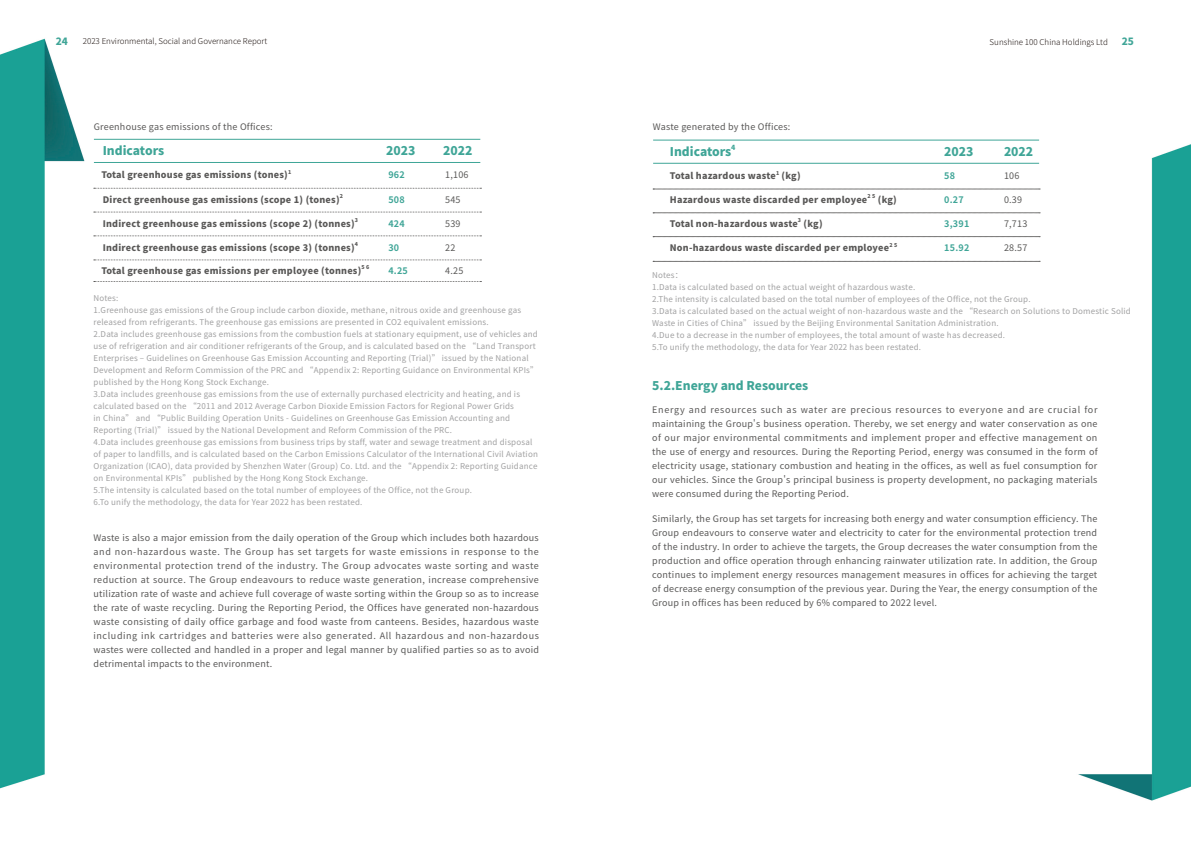
<style>
.page{position:relative;width:1191px;height:842px;background:#fff}
.page>*{position:absolute;margin:0;border:0;box-sizing:border-box;transform-origin:0 0}
.小标题{font:800 12px "Source Han Sans CN";color:#3fa597}
.t1{font:800 10px "Source Han Sans CN";color:#3fa597}
.内文{font:9px/14px "Source Han Sans CN";letter-spacing:.025em;color:#595857;text-align:justify}
.内文-2{font:800 9px "Source Han Sans CN";letter-spacing:.025em;color:#595857}
.内文-3{font:700 9px "Source Han Sans CN";letter-spacing:.025em;color:#3fa597}
.表格注释{font:8px/12px "Source Han Sans CN";letter-spacing:.025em;color:#a0a0a1}
.t2{font:300 8px "Source Han Sans CN";color:#231916}
.小标题-2{font:800 7px "Source Han Sans CN";color:#3fa597}
.内文-4{font:800 5.2px "Source Han Sans CN";color:#595857}
</style>
<div class="page">
<img style="left:0;top:38px;width:1191px;height:763px">
<hr style="left:94px;top:162px;width:386px;height:1px;background:#3fa597">
<hr style="left:94px;top:139px;width:386px;height:1px;background:#3fa597">
<svg style="left:94px;top:188px;width:387px;height:1px"></svg>
<svg style="left:94px;top:236px;width:387px;height:1px"></svg>
<svg style="left:94px;top:260px;width:387px;height:1px"></svg>
<svg style="left:94px;top:281px;width:387px;height:1px"></svg>
<svg style="left:94px;top:212px;width:387px;height:1px"></svg>
<hr style="left:653px;top:163px;width:386px;height:1px;background:#3fa597">
<hr style="left:653px;top:140px;width:386px;height:1px;background:#3fa597">
<svg style="left:653px;top:189px;width:387px;height:1px"></svg>
<svg style="left:653px;top:236px;width:387px;height:1px"></svg>
<svg style="left:653px;top:261px;width:387px;height:1px"></svg>
<svg style="left:653px;top:213px;width:387px;height:1px"></svg>
<p class="t1" style="left:56px;top:36px;width:14px">24</p>
<p class="t2" style="left:83px;top:36px;width:186px">2023 Environmental, Social and Governance Report</p>
<p class="t2" style="left:989px;top:37px;width:120px">Sunshine 100 China Holdings Ltd</p>
<p class="t1" style="left:1121px;top:36px;width:14px">25</p>
<p class="内文" style="left:94px;top:120px;width:180px">Greenhouse gas emissions of the Offices:</p>
<p class="内文-2" style="left:101px;top:170px;width:188px">Total greenhouse gas emissions (tones)</p>
<p class="内文-4" style="left:288px;top:169px;width:5px">1</p>
<p class="小标题" style="left:103px;top:144px;width:63px">Indicators</p>
<p class="内文-2" style="left:103px;top:194px;width:238px">Direct greenhouse gas emissions (scope 1) (tones)</p>
<p class="内文-4" style="left:340px;top:193px;width:5px">2</p>
<p class="内文-2" style="left:103px;top:218px;width:253px">Indirect greenhouse gas emissions (scope 2) (tonnes)</p>
<p class="内文-4" style="left:355px;top:217px;width:5px">3</p>
<p class="内文-2" style="left:103px;top:242px;width:253px">Indirect greenhouse gas emissions (scope 3) (tonnes)</p>
<p class="内文-4" style="left:355px;top:241px;width:5px">4</p>
<p class="内文-2" style="left:101px;top:265px;width:261px">Total greenhouse gas emissions per employee (tonnes)</p>
<p class="内文-4" style="left:361px;top:264px;width:9px">5 6</p>
<p class="小标题" style="left:386px;top:144px;width:31px">2023</p>
<p class="小标题" style="left:443px;top:144px;width:31px">2022</p>
<p class="内文-3" style="left:388px;top:170px;width:18px">962</p>
<p class="内文" style="left:445px;top:168px;width:25px">1,106</p>
<p class="内文-3" style="left:388px;top:218px;width:18px">424</p>
<p class="内文-3" style="left:388px;top:242px;width:12px">30</p>
<p class="内文-3" style="left:388px;top:194px;width:18px">508</p>
<p class="内文" style="left:445px;top:193px;width:17px">545</p>
<p class="内文" style="left:445px;top:216px;width:17px">539</p>
<p class="内文" style="left:445px;top:240px;width:12px">22</p>
<p class="内文-3" style="left:388px;top:265px;width:21px">4.25</p>
<p class="内文" style="left:445px;top:263px;width:20px">4.25</p>
<p class="表格注释" style="left:94px;top:292px;width:446px">Notes:<br>1.Greenhouse gas emissions of the Group include carbon dioxide, methane, nitrous oxide and greenhouse gas released from refrigerants. The greenhouse gas emissions are presented in CO2 equivalent emissions.<br>2.Data includes greenhouse gas emissions from the combustion fuels at stationary equipment, use of vehicles and use of refrigeration and air conditioner refrigerants of the Group, and is calculated based on the “Land Transport Enterprises – Guidelines on Greenhouse Gas Emission Accounting and Reporting (Trial)” issued by the National Development and Reform Commission of the PRC and “Appendix 2: Reporting Guidance on Environmental KPIs” published by the Hong Kong Stock Exchange.<br>3.Data includes greenhouse gas emissions from the use of externally purchased electricity and heating, and is calculated based on the “2011 and 2012 Average Carbon Dioxide Emission Factors for Regional Power Grids<br>in China” and “Public Building Operation Units - Guidelines on Greenhouse Gas Emission Accounting and Reporting (Trial)” issued by the National Development and Reform Commission of the PRC.<br>4.Data includes greenhouse gas emissions from business trips by staff, water and sewage treatment and disposal of paper to landfills, and is calculated based on the Carbon Emissions Calculator of the International Civil Aviation Organization (ICAO), data provided by Shenzhen Water (Group) Co. Ltd. and the “Appendix 2: Reporting Guidance on Environmental KPIs” published by the Hong Kong Stock Exchange.<br>5.The intensity is calculated based on the total number of employees of the Office, not the Group.<br>6.To unify the methodology, the data for Year 2022 has been restated.</p>
<p class="内文" style="left:94px;top:531px;width:447px">Waste is also a major emission from the daily operation of the Group which includes both hazardous and non-hazardous waste. The Group has set targets for waste emissions in response to the environmental protection trend of the industry. The Group advocates waste sorting and waste reduction at source. The Group endeavours to reduce waste generation, increase comprehensive utilization rate of waste and achieve full coverage of waste sorting within the Group so as to increase the rate of waste recycling. During the Reporting Period, the Offices have generated non-hazardous waste consisting of daily office garbage and food waste from canteens. Besides, hazardous waste including ink cartridges and batteries were also generated. All hazardous and non-hazardous wastes were collected and handled in a proper and legal manner by qualified parties so as to avoid detrimental impacts to the environment.</p>
<p class="内文" style="left:653px;top:120px;width:139px">Waste generated by the Offices:</p>
<p class="小标题" style="left:670px;top:145px;width:63px">Indicators</p>
<p class="小标题-2" style="left:731px;top:143px;width:6px">4</p>
<p class="小标题" style="left:944px;top:145px;width:31px">2023</p>
<p class="小标题" style="left:1004px;top:145px;width:31px">2022</p>
<p class="内文-2" style="left:670px;top:171px;width:107px">Total hazardous waste</p>
<p class="内文-4" style="left:776px;top:170px;width:5px">1</p>
<p class="内文-2" style="left:781px;top:171px;width:21px">(kg)</p>
<p class="内文-2" style="left:670px;top:218px;width:129px">Total non-hazardous waste</p>
<p class="内文-4" style="left:798px;top:217px;width:5px">3</p>
<p class="内文-2" style="left:803px;top:218px;width:21px">(kg)</p>
<p class="内文-2" style="left:670px;top:243px;width:221px">Non-hazardous waste discarded per employee</p>
<p class="内文-4" style="left:889px;top:242px;width:9px">2 5</p>
<p class="内文-2" style="left:670px;top:194px;width:199px">Hazardous waste discarded per employee</p>
<p class="内文-4" style="left:867px;top:193px;width:9px">2 5</p>
<p class="内文-2" style="left:878px;top:194px;width:21px">(kg)</p>
<p class="内文-3" style="left:944px;top:171px;width:12px">58</p>
<p class="内文" style="left:1004px;top:169px;width:17px">106</p>
<p class="内文-3" style="left:944px;top:194px;width:21px">0.27</p>
<p class="内文" style="left:1004px;top:193px;width:20px">0.39</p>
<p class="内文-3" style="left:944px;top:218px;width:27px">3,391</p>
<p class="内文-3" style="left:944px;top:243px;width:27px">15.92</p>
<p class="内文" style="left:1004px;top:216px;width:25px">7,713</p>
<p class="内文" style="left:1004px;top:241px;width:25px">28.57</p>
<p class="表格注释" style="left:652px;top:270px;width:480px">Notes：<br>1.Data is calculated based on the actual weight of hazardous waste.<br>2.The intensity is calculated based on the total number of employees of the Office, not the Group.<br>3.Data is calculated based on the actual weight of non-hazardous waste and the “Research on Solutions to Domestic Solid Waste in Cities of China” issued by the Beijing Environmental Sanitation Administration.<br>4.Due to a decrease in the number of employees, the total amount of waste has decreased.<br>5.To unify the methodology, the data for Year 2022 has been restated.</p>
<p class="小标题" style="left:652px;top:378px;width:158px">5.2.Energy and Resources</p>
<p class="内文" style="left:652px;top:403px;width:447px">Energy and resources such as water are precious resources to everyone and are crucial for maintaining the Group's business operation. Thereby, we set energy and water conservation as one of our major environmental commitments and implement proper and effective management on the use of energy and resources. During the Reporting Period, energy was consumed in the form of electricity usage, stationary combustion and heating in the offices, as well as fuel consumption for our vehicles. Since the Group's principal business is property development, no packaging materials were consumed during the Reporting Period.</p>
<p class="内文" style="left:652px;top:512px;width:447px">Similarly, the Group has set targets for increasing both energy and water consumption efficiency. The Group endeavours to conserve water and electricity to cater for the environmental protection trend of the industry. In order to achieve the targets, the Group decreases the water consumption from the production and office operation through enhancing rainwater utilization rate. In addition, the Group continues to implement energy resources management measures in offices for achieving the target of decrease energy consumption of the previous year. During the Year, the energy consumption of the Group in offices has been reduced by 6% compared to 2022 level.</p>
</div>
